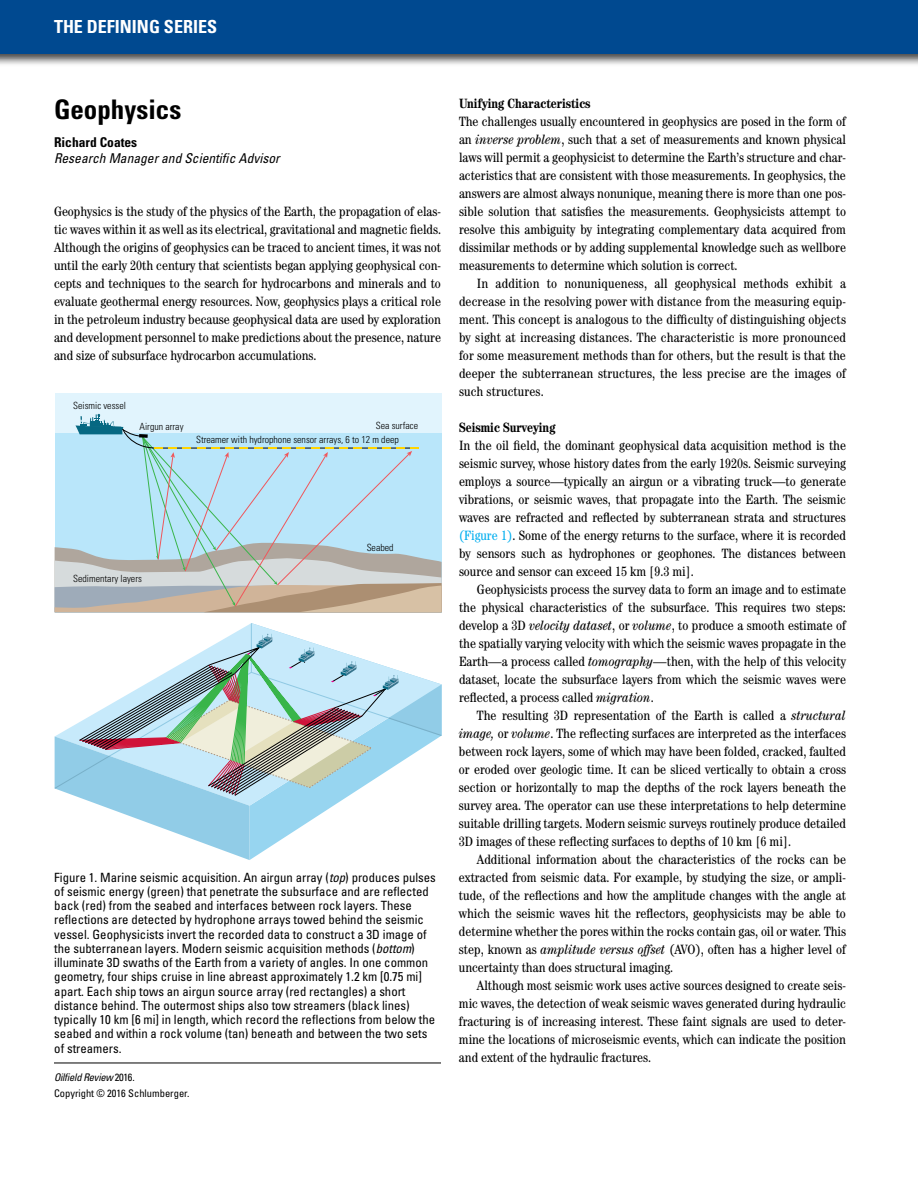
<style>
.page{position:relative;width:918px;height:1188px;background:#fff}
.page>*{position:absolute;margin:0;border:0;box-sizing:border-box;transform-origin:0 0}
.t1{font:700 condensed 27px "Univers";color:#000}
.t2{font:700 condensed 18px "Univers";color:#fff}
.t3{font:condensed 13.5px/18px "Century";color:#000;text-align:justify}
.t4{font:700 condensed 13.5px "Century";color:#000}
.t5{font:italic condensed 13.5px "Univers";color:#000}
.t6{font:700 condensed 13.5px "Univers";color:#000}
.t7{font:condensed 12.75px/14.2px "Univers";color:#000}
.t8{font:condensed 10.5px/16.5px "Univers";color:#000}
.t9{font:300 condensed 9.9px "Univers";color:#000}
.s1{font-style:italic}
.s2{color:#00aeef}
</style>
<div class="page">
<div style="left:0;top:0;width:918px;height:67px;background:#000;opacity:.75"></div>
<div style="left:0;top:0;width:918px;height:54px;background:#004990"></div>
<hr style="left:54px;top:1063px;width:387px;height:1px;background:#000">
<div style="left:55px;top:394px;width:387px;height:39px;background:#e1f4fd"></div>
<svg style="left:55px;top:623px;width:387px;height:237px"></svg>
<svg style="left:55px;top:414px;width:387px;height:198px;background:#bcd6de"></svg>
<h2 class="t2" style="left:54px;top:16px;width:165px">THE DEFINING SERIES</h2>
<h1 class="t1" style="left:54px;top:92px;width:129px">Geophysics</h1>
<p class="t6" style="left:54px;top:134px;width:85px">Richard Coates</p>
<p class="t5" style="left:54px;top:150px;width:227px">Research Manager and Scientific Advisor</p>
<p class="t3" style="left:54px;top:202px;width:389px">Geophysics is the study of the physics of the Earth, the propagation of elas&shy;tic waves within it as well as its electrical, gravitational and magnetic fields.<br>Although the origins of geophysics can be traced to ancient times, it was not until the early 20th century that scientists began applying geophysical con&shy;cepts and techniques to the search for hydrocarbons and minerals and to evaluate geothermal energy resources. Now, geophysics plays a critical role in the petroleum industry because geophysical data are used by exploration and development personnel to make predictions about the presence, nature and size of subsurface hydrocarbon accumulations.</p>
<p class="t9" style="left:73px;top:399px;width:54px">Seismic vessel</p>
<p class="t9" style="left:140px;top:420px;width:45px">Airgun array</p>
<p class="t9" style="left:376px;top:420px;width:44px">Sea surface</p>
<p class="t9" style="left:196px;top:434px;width:204px">Streamer with hydrophone sensor arrays, 6 to 12 m deep</p>
<p class="t9" style="left:73px;top:572px;width:70px">Sedimentary layers</p>
<p class="t9" style="left:367px;top:541px;width:28px">Seabed</p>
<p class="t7" style="left:54px;top:870px;width:383px">Figure 1. Marine seismic acquisition. An airgun array (<span class="s1">top</span>) produces pulses of seismic energy (green) that penetrate the subsurface and are reflected back (red) from the seabed and interfaces between rock layers. These reflections are detected by hydrophone arrays towed behind the seismic vessel. Geophysicists invert the recorded data to construct a 3D image of the subterranean layers. Modern seismic acquisition methods (<span class="s1">bottom</span>) illuminate 3D swaths of the Earth from a variety of angles. In one common geometry, four ships cruise in line abreast approximately 1.2 km [0.75 mi] apart. Each ship tows an airgun source array (red rectangles) a short distance behind. The outermost ships also tow streamers (black lines) typically 10 km [6 mi] in length, which record the reflections from below the seabed and within a rock volume (tan) beneath and between the two sets of streamers.</p>
<p class="t8" style="left:54px;top:1068px;width:137px"><span class="s1">Oilfield Review</span> 2016.<br>Copyright © 2016 Schlumberger.</p>
<p class="t4" style="left:459px;top:95px;width:133px">Unifying Characteristics</p>
<p class="t3" style="left:459px;top:112px;width:389px">The challenges usually encountered in geophysics are posed in the form of an <span class="s1">inverse problem</span>, such that a set of measurements and known physical laws will permit a geophysicist to determine the Earth’s structure and char&shy;acteristics that are consistent with those measurements. In geophysics, the answers are almost always nonunique, meaning there is more than one pos&shy;sible solution that satisfies the measurements. Geophysicists attempt to resolve this ambiguity by integrating complementary data acquired from dissimilar methods or by adding supplemental knowledge such as wellbore measurements to determine which solution is correct.</p>
<p class="t3" style="left:459px;top:274px;width:389px;text-indent:18px">In addition to nonuniqueness, all geophysical methods exhibit a decrease in the resolving power with distance from the measuring equip&shy;ment. This concept is analogous to the difficulty of distinguishing objects by sight at increasing distances. The characteristic is more pronounced for some measurement methods than for others, but the result is that the deeper the subterranean structures, the less precise are the images of such structures.</p>
<p class="t4" style="left:459px;top:419px;width:98px">Seismic Surveying</p>
<p class="t3" style="left:459px;top:436px;width:389px">In the oil field, the dominant geophysical data acquisition method is the seismic survey, whose history dates from the early 1920s. Seismic surveying employs a source—typically an airgun or a vibrating truck—to generate vibrations, or seismic waves, that propagate into the Earth. The seismic waves are refracted and reflected by subterranean strata and structures <span class="s2">(Figure 1)</span>. Some of the energy returns to the surface, where it is recorded by sensors such as hydrophones or geophones. The distances between source and sensor can exceed 15 km [9.3 mi].</p>
<p class="t3" style="left:459px;top:580px;width:389px;text-indent:18px">Geophysicists process the survey data to form an image and to estimate the physical characteristics of the subsurface. This requires two steps: develop a 3D <span class="s1">velocity dataset</span>, or <span class="s1">volume</span>, to produce a smooth estimate of the spatially varying velocity with which the seismic waves propagate in the Earth—a process called <span class="s1">tomography</span>—then, with the help of this velocity dataset, locate the subsurface layers from which the seismic waves were reflected, a process called <span class="s1">migration</span>.</p>
<p class="t3" style="left:459px;top:706px;width:389px;text-indent:18px">The resulting 3D representation of the Earth is called a <span class="s1">structural image,</span> or <span class="s1">volume</span>. The reflecting surfaces are interpreted as the interfaces between rock layers, some of which may have been folded, cracked, faulted or eroded over geologic time. It can be sliced vertically to obtain a cross section or horizontally to map the depths of the rock layers beneath the survey area. The operator can use these interpretations to help determine suitable drilling targets. Modern seismic surveys routinely produce detailed 3D images of these reflecting surfaces to depths of 10 km [6 mi].</p>
<p class="t3" style="left:459px;top:850px;width:389px;text-indent:18px">Additional information about the characteristics of the rocks can be extracted from seismic data. For example, by studying the size, or ampli&shy;tude, of the reflections and how the amplitude changes with the angle at which the seismic waves hit the reflectors, geophysicists may be able to determine whether the pores within the rocks contain gas, oil or water. This step, known as <span class="s1">amplitude versus offset</span> (AVO), often has a higher level of uncertainty than does structural imaging.</p>
<p class="t3" style="left:459px;top:976px;width:389px;text-indent:18px">Although most seismic work uses active sources designed to create seis&shy;mic waves, the detection of weak seismic waves generated during hydraulic fracturing is of increasing interest. These faint signals are used to deter&shy;mine the locations of microseismic events, which can indicate the position and extent of the hydraulic fractures.</p>
</div>
